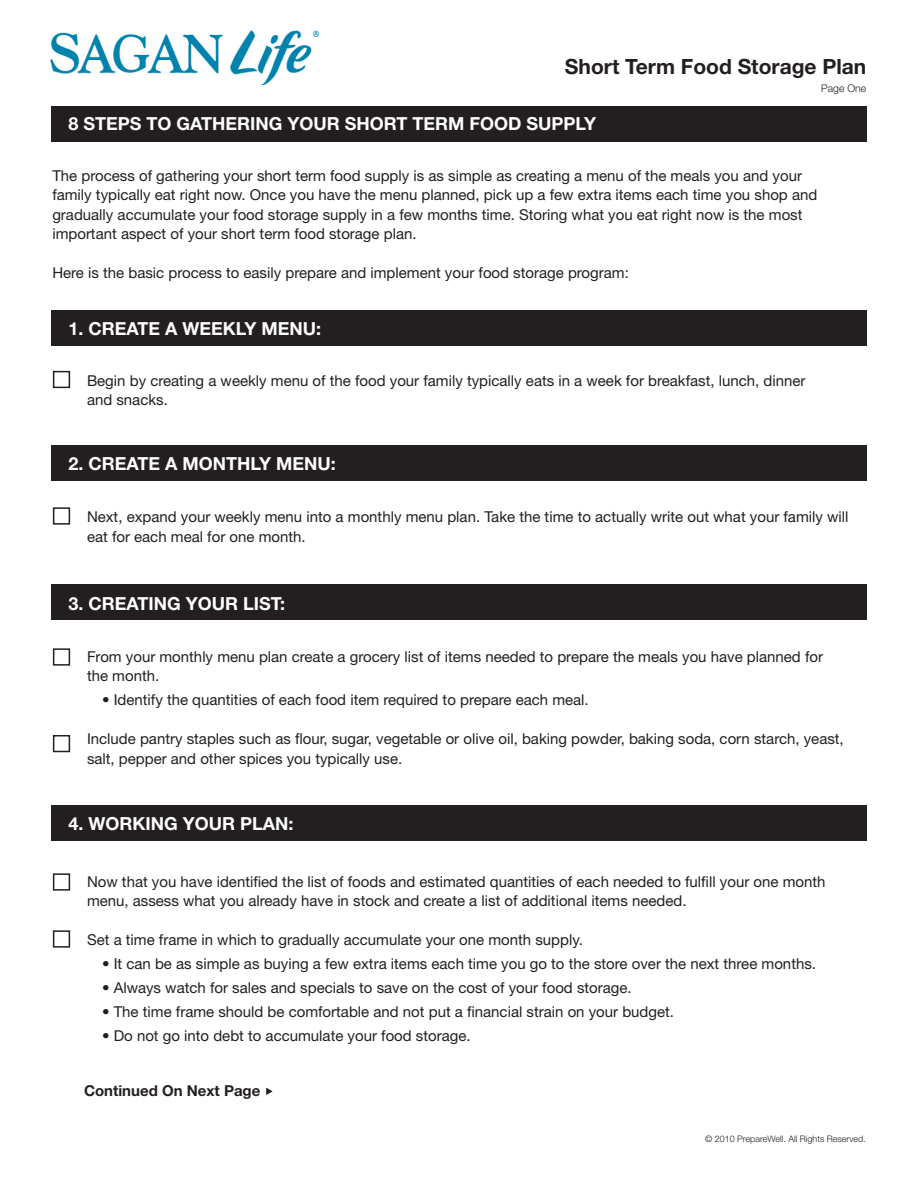
<style>
.page{position:relative;width:918px;height:1188px;background:#fff}
.page>*{position:absolute;margin:0;border:0;box-sizing:border-box;transform-origin:0 0}
.t1{font:700 21px "Helvetica Neue LT Std";color:#231f20}
.t2{font:700 18px "Helvetica Neue LT Std";color:#fff}
.t3{font:15px/19.5px "Helvetica Neue LT Std";color:#231f20}
.t4{font:700 15px "Helvetica Neue LT Std";color:#231f20}
.t5{font:300 10.5px "Helvetica Neue LT Std";color:#231f20}
.t6{font:300 9px "Helvetica Neue LT Std";color:#231f20}
</style>
<div class="page">
<div style="left:51px;top:106px;width:816px;height:36px;background:#231f20"></div>
<svg style="left:266px;top:1088px;width:7px;height:7px"></svg>
<div style="left:53px;top:371px;width:17px;height:17px;background:#fff;border:2px solid #231f20"></div>
<div style="left:53px;top:507px;width:17px;height:18px;background:#fff;border:2px solid #231f20"></div>
<div style="left:53px;top:648px;width:17px;height:18px;background:#fff;border:2px solid #231f20"></div>
<div style="left:53px;top:735px;width:17px;height:17px;background:#fff;border:2px solid #231f20"></div>
<div style="left:51px;top:310px;width:816px;height:36px;background:#231f20"></div>
<div style="left:51px;top:445px;width:816px;height:36px;background:#231f20"></div>
<div style="left:51px;top:584px;width:816px;height:36px;background:#231f20"></div>
<div style="left:53px;top:873px;width:17px;height:18px;background:#fff;border:2px solid #231f20"></div>
<div style="left:53px;top:930px;width:17px;height:18px;background:#fff;border:2px solid #231f20"></div>
<div style="left:51px;top:805px;width:816px;height:36px;background:#231f20"></div>
<img style="left:51px;top:31px;width:269px;height:53px">
<h1 class="t1" style="left:565px;top:54px;width:303px">Short Term Food Storage Plan</h1>
<p class="t5" style="left:821px;top:81px;width:47px">Page One</p>
<p class="t2" style="left:68px;top:113px;width:529px">8 STEPS TO GATHERING YOUR SHORT TERM FOOD SUPPLY</p>
<p class="t3" style="left:52px;top:165px;width:766px">The process of gathering your short term food supply is as simple as creating a menu of the meals you and your family typically eat right now. Once you have the menu planned, pick up a few extra items each time you shop and gradually accumulate your food storage supply in a few months time. Storing what you eat right now is the most important aspect of your short term food storage plan.</p>
<p class="t3" style="left:52px;top:263px;width:578px">Here is the basic process to easily prepare and implement your food storage program:</p>
<p class="t2" style="left:68px;top:317px;width:254px">1. CREATE A WEEKLY MENU:</p>
<p class="t3" style="left:87px;top:370px;width:720px">Begin by creating a weekly menu of the food your family typically eats in a week for breakfast, lunch, dinner and snacks.</p>
<p class="t2" style="left:68px;top:452px;width:269px">2. CREATE A MONTHLY MENU:</p>
<p class="t3" style="left:87px;top:507px;width:763px">Next, expand your weekly menu into a monthly menu plan. Take the time to actually write out what your family will eat for each meal for one month.</p>
<p class="t2" style="left:68px;top:592px;width:218px">3. CREATING YOUR LIST:</p>
<p class="t3" style="left:87px;top:646px;width:738px">From your monthly menu plan create a grocery list of items needed to prepare the meals you have planned for the month.</p>
<p class="t3" style="left:102px;top:690px;width:488px">• Identify the quantities of each food item required to prepare each meal.</p>
<p class="t3" style="left:87px;top:729px;width:758px">Include pantry staples such as flour, sugar, vegetable or olive oil, baking powder, baking soda, corn starch, yeast, salt, pepper and other spices you typically use.</p>
<p class="t2" style="left:68px;top:812px;width:227px">4. WORKING YOUR PLAN:</p>
<p class="t3" style="left:87px;top:871px;width:740px">Now that you have identified the list of foods and estimated quantities of each needed to fulfill your one month menu, assess what you already have in stock and create a list of additional items needed.</p>
<p class="t3" style="left:87px;top:930px;width:497px">Set a time frame in which to gradually accumulate your one month supply.</p>
<p class="t3" style="left:102px;top:954px;width:716px">• It can be as simple as buying a few extra items each time you go to the store over the next three months.</p>
<p class="t3" style="left:102px;top:978px;width:531px">• Always watch for sales and specials to save on the cost of your food storage.</p>
<p class="t3" style="left:102px;top:1002px;width:574px">• The time frame should be comfortable and not put a financial strain on your budget.</p>
<p class="t3" style="left:102px;top:1026px;width:370px">• Do not go into debt to accumulate your food storage.</p>
<p class="t4" style="left:84px;top:1081px;width:178px">Continued On Next Page</p>
<p class="t6" style="left:705px;top:1133px;width:162px">© 2010 PrepareWell. All Rights Reserved.</p>
</div>
